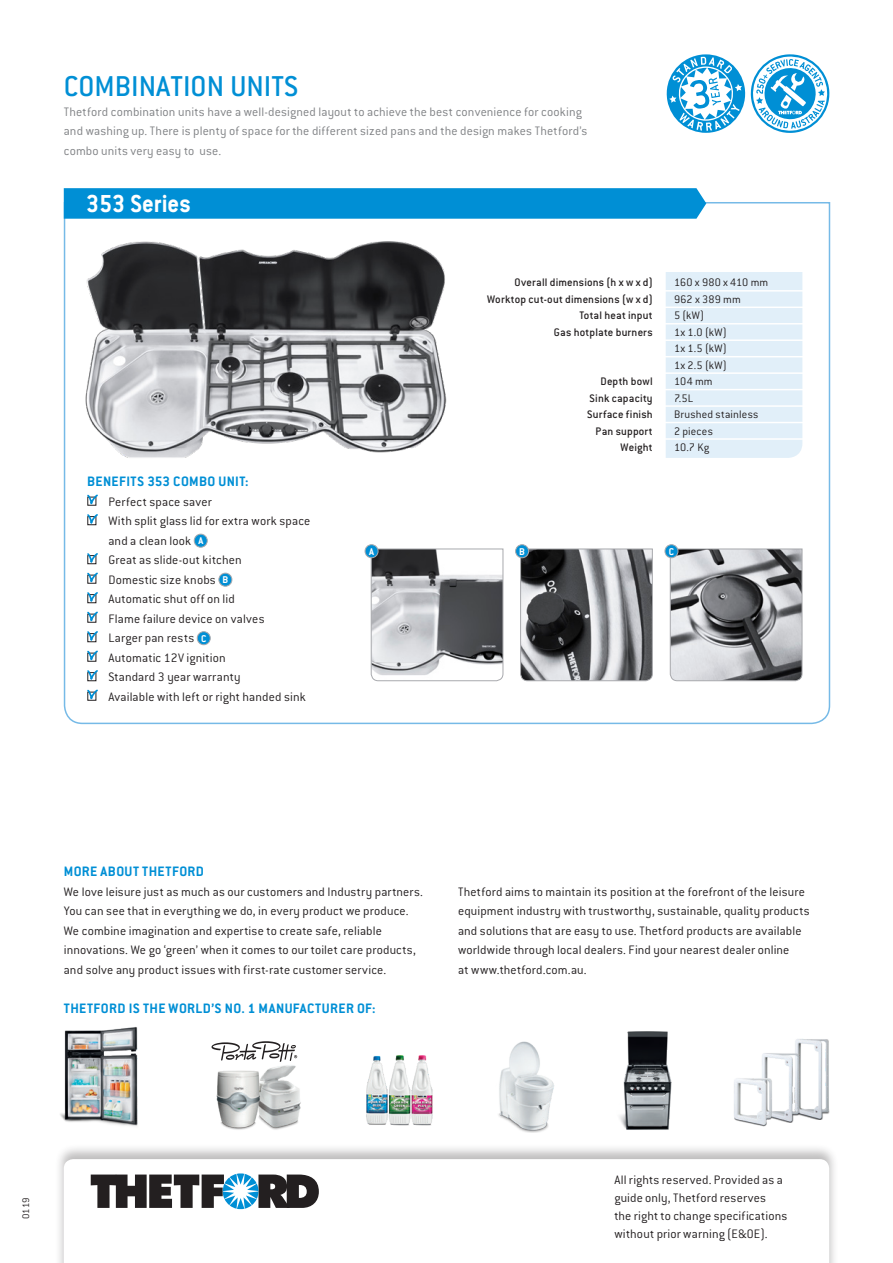
<style>
.page{position:relative;width:893px;height:1263px;background:#fff}
.page>*{position:absolute;margin:0;border:0;box-sizing:border-box;transform-origin:0 0}
.TF_hoofdstuk_kop{font:500 31.5px "Conduit ITC";color:#008fd5}
.Normaal{font:700 27px "Conduit ITC";color:#fff;scale:.95 1}
.TF_kopje_F2{font:700 15px "Conduit ITC";letter-spacing:.025em;color:#008fd5}
.TF_platte_F3{font:300 13.5px/19.5px "Conduit ITC";letter-spacing:.01em;color:#231f20}
.TF_platte_F3-2{font:300 13.5px "Conduit ITC";letter-spacing:.01em;color:#808285}
.TF_platte_F3-3{font:500 12px "Conduit ITC";letter-spacing:.015em;color:#231f20}
.TF_platte_F3-4{font:300 12px "Conduit ITC";letter-spacing:.015em;color:#231f20}
.Subkopje{font:700 10.8px "Conduit ITC";color:#fff}
.Normaal-2{font:300 10.5px "Conduit ITC";color:#231f20}
</style>
<div class="page">
<div style="left:55px;top:1144px;width:783px;height:119px;background:#231f20;opacity:.3"></div>
<svg style="left:64px;top:1159px;width:765px;height:104px"></svg>
<svg style="left:91px;top:1173px;width:228px;height:36px"></svg>
<img style="left:60px;top:1027px;width:78px;height:99px">
<img style="left:795px;top:1039px;width:35px;height:81px">
<img style="left:762px;top:1050px;width:39px;height:72px">
<img style="left:734px;top:1067px;width:41px;height:60px">
<img style="left:619px;top:1031px;width:53px;height:99px">
<svg style="left:211px;top:1041px;width:86px;height:21px"></svg>
<img style="left:262px;top:1065px;width:39px;height:65px">
<img style="left:216px;top:1070px;width:46px;height:60px">
<img style="left:498px;top:1041px;width:56px;height:92px">
<img style="left:389px;top:1055px;width:44px;height:71px">
<img style="left:366px;top:1056px;width:22px;height:69px">
<svg style="left:63px;top:201px;width:768px;height:524px"></svg>
<div style="left:64px;top:188px;width:642px;height:31px;background:#008fd5"></div>
<svg style="left:86px;top:493px;width:13px;height:45px"></svg>
<div style="left:194px;top:534px;width:13px;height:13px;background:#008fd5;border-radius:50%"></div>
<div style="left:194px;top:534px;width:14px;height:14px;border:1px solid #a8a9ad;border-radius:50%"></div>
<div style="left:219px;top:573px;width:13px;height:13px;background:#008fd5;border-radius:50%"></div>
<div style="left:218px;top:573px;width:14px;height:14px;border:1px solid #a8a9ad;border-radius:50%"></div>
<div style="left:197px;top:632px;width:13px;height:13px;background:#008fd5;border-radius:50%"></div>
<div style="left:197px;top:631px;width:14px;height:14px;border:1px solid #a8a9ad;border-radius:50%"></div>
<svg style="left:86px;top:551px;width:13px;height:162px"></svg>
<svg style="left:365px;top:545px;width:13px;height:13px"></svg>
<div style="left:365px;top:544px;width:13px;height:14px;border:1px solid #a8a9ad;border-radius:50%"></div>
<svg style="left:520px;top:548px;width:133px;height:133px;background:#797a7d"></svg>
<div style="left:516px;top:545px;width:13px;height:13px;background:#008fd5;border-radius:50%"></div>
<div style="left:515px;top:544px;width:14px;height:14px;border:1px solid #a8a9ad;border-radius:50%"></div>
<svg style="left:669px;top:548px;width:134px;height:133px;background:#9b9c9f"></svg>
<div style="left:665px;top:545px;width:13px;height:13px;background:#008fd5;border-radius:50%"></div>
<div style="left:665px;top:544px;width:13px;height:14px;border:1px solid #a8a9ad;border-radius:50%"></div>
<div style="left:666px;top:272px;width:136px;height:186px;background:#e1eff9"></div>
<img style="left:79px;top:216px;width:381px;height:266px">
<hr style="left:659px;top:290px;width:151px;height:2px;background:#fff">
<hr style="left:659px;top:307px;width:151px;height:1px;background:#fff">
<hr style="left:659px;top:323px;width:151px;height:1px;background:#fff">
<hr style="left:659px;top:356px;width:151px;height:1px;background:#fff">
<hr style="left:659px;top:405px;width:151px;height:2px;background:#fff">
<hr style="left:659px;top:372px;width:151px;height:2px;background:#fff">
<hr style="left:659px;top:422px;width:151px;height:1px;background:#fff">
<hr style="left:659px;top:339px;width:151px;height:2px;background:#fff">
<hr style="left:659px;top:389px;width:151px;height:1px;background:#fff">
<hr style="left:659px;top:438px;width:151px;height:2px;background:#fff">
<svg style="left:666px;top:54px;width:164px;height:79px"></svg>
<div style="left:376px;top:1168px;width:197px;height:86px;background:#fff"></div>
<svg style="left:364px;top:548px;width:140px;height:139px"></svg>
<p class="TF_hoofdstuk_kop" style="left:64px;top:68px;width:236px">COMBINATION UNITS</p>
<p class="TF_platte_F3-2" style="left:64px;top:104px;width:520px">Thetford combination units have a well-designed layout to achieve the best convenience for cooking</p>
<p class="TF_platte_F3-2" style="left:64px;top:123px;width:525px">and washing up. There is plenty of space for the different sized pans and the design makes Thetford’s</p>
<p class="TF_platte_F3-2" style="left:64px;top:143px;width:159px">combo units very easy to use.</p>
<p class="Normaal" style="left:86px;top:187px;width:112px">353 Series</p>
<p class="TF_kopje_F2" style="left:87px;top:472px;width:163px">BENEFITS 353 COMBO UNIT:</p>
<p class="TF_platte_F3" style="left:108px;top:492px;width:105px">Perfect space saver</p>
<p class="TF_platte_F3" style="left:108px;top:511px;width:204px">With split glass lid for extra work space and a clean look</p>
<p class="Subkopje" style="left:198px;top:534px;width:6px">A</p>
<p class="TF_platte_F3" style="left:108px;top:550px;width:135px">Great as slide-out kitchen</p>
<p class="TF_platte_F3" style="left:108px;top:570px;width:109px">Domestic size knobs</p>
<p class="Subkopje" style="left:223px;top:573px;width:7px">B</p>
<p class="TF_platte_F3" style="left:108px;top:589px;width:128px">Automatic shut off on lid</p>
<p class="TF_platte_F3" style="left:108px;top:609px;width:158px">Flame failure device on valves</p>
<p class="TF_platte_F3" style="left:108px;top:628px;width:87px">Larger pan rests</p>
<p class="Subkopje" style="left:201px;top:632px;width:7px">C</p>
<p class="TF_platte_F3" style="left:108px;top:648px;width:119px">Automatic 12V ignition</p>
<p class="TF_platte_F3" style="left:108px;top:667px;width:134px">Standard 3 year warranty</p>
<p class="TF_platte_F3" style="left:108px;top:687px;width:199px">Available with left or right handed sink</p>
<p class="TF_platte_F3-3" style="left:515px;top:276px;width:140px">Overall dimensions (h x w x d)</p>
<p class="TF_platte_F3-3" style="left:487px;top:292px;width:167px">Worktop cut-out dimensions (w x d)</p>
<p class="TF_platte_F3-3" style="left:579px;top:309px;width:75px">Total heat input</p>
<p class="TF_platte_F3-3" style="left:554px;top:325px;width:100px">Gas hotplate burners</p>
<p class="TF_platte_F3-3" style="left:600px;top:375px;width:54px">Depth bowl</p>
<p class="TF_platte_F3-3" style="left:590px;top:391px;width:65px">Sink capacity</p>
<p class="TF_platte_F3-3" style="left:587px;top:408px;width:67px">Surface finish</p>
<p class="TF_platte_F3-3" style="left:596px;top:424px;width:59px">Pan support</p>
<p class="TF_platte_F3-3" style="left:621px;top:441px;width:34px">Weight</p>
<p class="TF_platte_F3-4" style="left:674px;top:276px;width:96px">160 x 980 x 410 mm</p>
<p class="TF_platte_F3-4" style="left:674px;top:293px;width:68px">962 x 389 mm</p>
<p class="TF_platte_F3-4" style="left:674px;top:309px;width:32px">5 (kW)</p>
<p class="TF_platte_F3-4" style="left:674px;top:326px;width:54px">1x 1.0 (kW)</p>
<p class="TF_platte_F3-4" style="left:674px;top:342px;width:54px">1x 1.5 (kW)</p>
<p class="TF_platte_F3-4" style="left:674px;top:359px;width:54px">1x 2.5 (kW)</p>
<p class="TF_platte_F3-4" style="left:674px;top:375px;width:40px">104 mm</p>
<p class="TF_platte_F3-4" style="left:674px;top:392px;width:21px">7.5L</p>
<p class="TF_platte_F3-4" style="left:674px;top:408px;width:86px">Brushed stainless</p>
<p class="TF_platte_F3-4" style="left:674px;top:425px;width:40px">2 pieces</p>
<p class="TF_platte_F3-4" style="left:674px;top:441px;width:37px">10.7 Kg</p>
<p class="Subkopje" style="left:369px;top:545px;width:6px">A</p>
<p class="Subkopje" style="left:519px;top:545px;width:7px">B</p>
<p class="Subkopje" style="left:669px;top:545px;width:7px">C</p>
<p class="TF_kopje_F2" style="left:64px;top:862px;width:142px">MORE ABOUT THETFORD</p>
<p class="TF_platte_F3" style="left:64px;top:882px;width:361px">We love leisure just as much as our customers and Industry partners.<br>You can see that in everything we do, in every product we produce.<br>We combine imagination and expertise to create safe, reliable innovations. We go ‘green’ when it comes to our toilet care products, and solve any product issues with first-rate customer service.</p>
<p class="TF_platte_F3" style="left:458px;top:882px;width:353px">Thetford aims to maintain its position at the forefront of the leisure equipment industry with trustworthy, sustainable, quality products and solutions that are easy to use. Thetford products are available worldwide through local dealers. Find your nearest dealer online<br>at www.thetford.com.au.</p>
<p class="TF_kopje_F2" style="left:64px;top:999px;width:313px">THETFORD IS THE WORLD’S NO. 1 MANUFACTURER OF:</p>
<p class="Normaal-2" style="left:20px;top:1219px;width:23px;rotate:-90deg">0119</p>
<p class="TF_platte_F3" style="left:614px;top:1170px;width:175px;line-height:18px">All rights reserved. Provided as a guide only, Thetford reserves<br>the right to change specifications without prior warning (E&amp;OE).</p>
</div>
